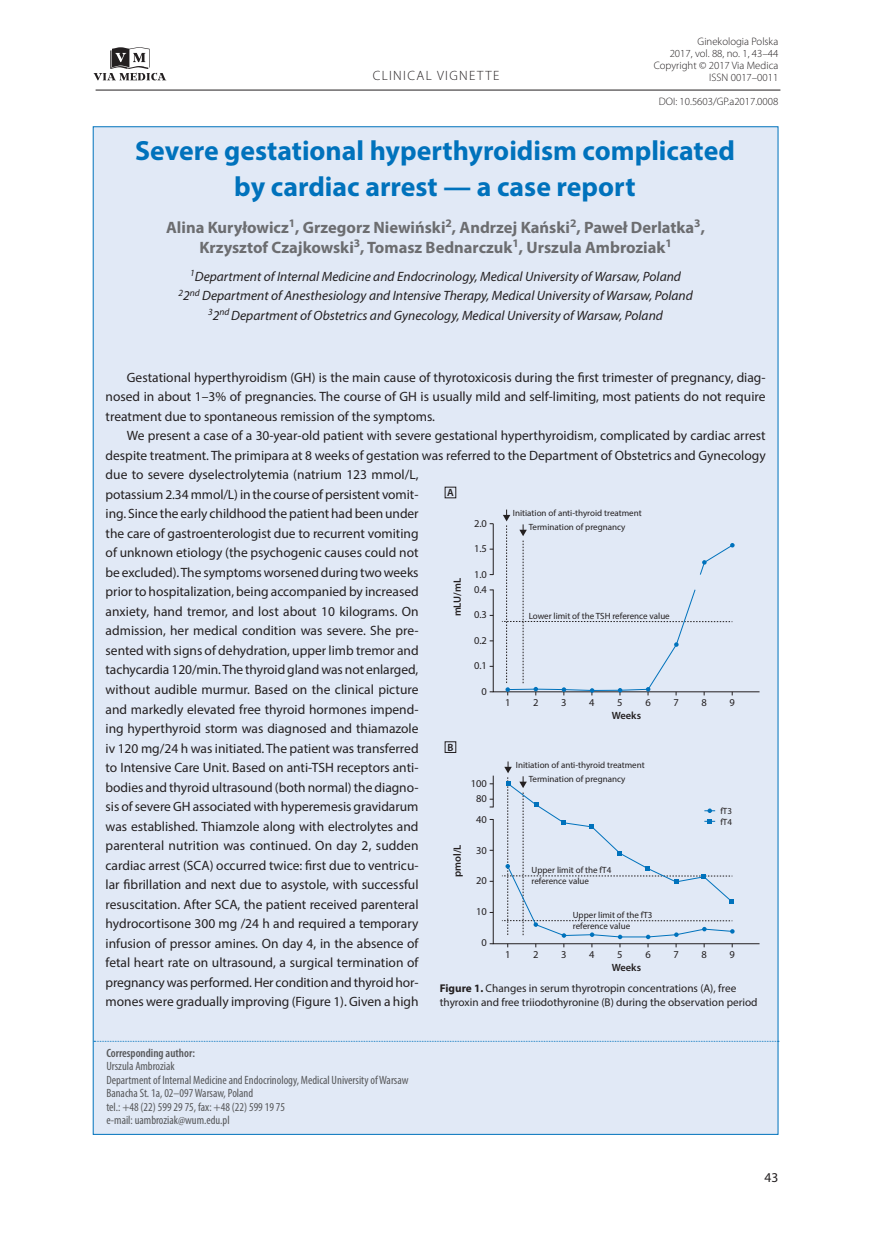
<style>
.page{position:relative;width:872px;height:1234px;background:#fff}
.page>*{position:absolute;margin:0;border:0;box-sizing:border-box;transform-origin:0 0}
._01_-_Tytuł_artykułu{font:700 27.75px/36px "Myriad Pro";color:#0072bc;text-align:center}
._02_-_Autor_artykułu{font:700 16.5px/19.8px "Myriad Pro";color:#6c6d70;text-align:center}
._08_-_Tekst{font:13.5px/19.5px "Myriad Pro";color:#231f20;text-align:justify}
._03_-_Klinika{font:italic 13.5px/19.5px "Myriad Pro";color:#231f20;text-align:center}
.t1{font:300 13.5px "Myriad Pro";letter-spacing:.1em;color:#231f20}
._04_-_Autor_-_adres{font:condensed 12px "Myriad Pro";color:#57585a}
._04_-_CV_-_Autor_-_t{font:600 condensed 12px "Myriad Pro";color:#57585a}
._21_-_Rycina_-_podpi{font:11.25px/14.2px "Myriad Pro";color:#231f20}
._99_Pagina_GP{font:300 10.8px "Myriad Pro";color:#231f20}
.t2{font:10.5px/15px "Myriad Pro";color:#231f20}
.t3{font:600 10.5px "Myriad Pro";color:#231f20}
.t4{font:9px/10.8px "Myriad Pro";color:#231f20}
.s1{font-weight:700}
</style>
<div class="page">
<svg style="left:94px;top:47px;width:72px;height:34px"></svg>
<hr style="left:96px;top:90px;width:684px;height:1px;background:#231f20">
<div style="left:93px;top:126px;width:685px;height:1008px;background:#e1e9f6"></div>
<svg style="left:94px;top:1040px;width:685px;height:1px"></svg>
<div style="left:445px;top:741px;width:11px;height:11px;border:1px solid #231f20"></div>
<svg style="left:489px;top:509px;width:271px;height:186px"></svg>
<svg style="left:489px;top:761px;width:271px;height:186px"></svg>
<p class="t1" style="left:373px;top:68px;width:128px">CLINICAL VIGNETTE</p>
<p class="_99_Pagina_GP" style="left:697px;top:36px;width:82px">Ginekologia Polska</p>
<p class="_99_Pagina_GP" style="left:669px;top:48px;width:110px">2017, vol. 88, no. 1, 43–44</p>
<p class="_99_Pagina_GP" style="left:653px;top:60px;width:126px">Copyright © 2017 Via Medica</p>
<p class="_99_Pagina_GP" style="left:709px;top:72px;width:71px">ISSN 0017–0011</p>
<p class="_99_Pagina_GP" style="left:659px;top:96px;width:121px">DOI: 10.5603/GP.a2017.0008</p>
<p class="_01_-_Tytuł_artykułu" style="left:135px;top:132px;width:601px">Severe gestational hyperthyroidism complicated by cardiac arrest — a case report</p>
<p class="_02_-_Autor_artykułu" style="left:166px;top:217px;width:540px">Alina Kuryłowicz<sup>1</sup>, Grzegorz Niewiński<sup>2</sup>, Andrzej Kański<sup>2</sup>, Paweł Derlatka<sup>3</sup>,<br>Krzysztof Czajkowski<sup>3</sup>, Tomasz Bednarczuk<sup>1</sup>, Urszula Ambroziak<sup>1</sup></p>
<p class="_03_-_Klinika" style="left:178px;top:266px;width:516px"><sup>1</sup>Department of Internal Medicine and Endocrinology, Medical University of Warsaw, Poland<br><sup>2</sup>2<sup>nd</sup> Department of Anesthesiology and Intensive Therapy, Medical University of Warsaw, Poland<br><sup>3</sup>2<sup>nd</sup> Department of Obstetrics and Gynecology, Medical University of Warsaw, Poland</p>
<p class="_08_-_Tekst" style="left:106px;top:367px;width:661px;text-indent:21px">Gestational hyperthyroidism (GH) is the main cause of thyrotoxicosis during the first trimester of pregnancy, diag&shy;nosed in about 1–3% of pregnancies. The course of GH is usually mild and self-limiting, most patients do not require treatment due to spontaneous remission of the symptoms.</p>
<p class="_08_-_Tekst" style="left:106px;top:425px;width:661px;text-align:left;text-indent:21px">We present a case of a 30-year-old patient with severe gestational hyperthyroidism, complicated by cardiac arrest despite treatment. The primipara at 8 weeks of gestation was referred to the Department of Obstetrics and Gynecology due to severe dyselectrolytemia (natrium 123 mmol/L,<br>potassium 2.34 mmol/L) in the course of persistent vomit-<br>ing. Since the early childhood the patient had been under<br>the care of gastroenterologist due to recurrent vomiting<br>of unknown etiology (the psychogenic causes could not<br>be excluded). The symptoms worsened during two weeks<br>prior to hospitalization, being accompanied by increased<br>anxiety, hand tremor, and lost about 10 kilograms. On<br>admission, her medical condition was severe. She pre-<br>sented with signs of dehydration, upper limb tremor and<br>tachycardia 120/min. The thyroid gland was not enlarged,<br>without audible murmur. Based on the clinical picture<br>and markedly elevated free thyroid hormones impend-<br>ing hyperthyroid storm was diagnosed and thiamazole<br>iv 120 mg/24 h was initiated. The patient was transferred<br>to Intensive Care Unit. Based on anti-TSH receptors anti-<br>bodies and thyroid ultrasound (both normal) the diagno-<br>sis of severe GH associated with hyperemesis gravidarum<br>was established. Thiamzole along with electrolytes and<br>parenteral nutrition was continued. On day 2, sudden<br>cardiac arrest (SCA) occurred twice: first due to ventricu-<br>lar fibrillation and next due to asystole, with successful<br>resuscitation. After SCA, the patient received parenteral<br>hydrocortisone 300 mg /24 h and required a temporary<br>infusion of pressor amines. On day 4, in the absence of<br>fetal heart rate on ultrasound, a surgical termination of<br>pregnancy was performed. Her condition and thyroid hor-<br>mones were gradually improving (Figure 1). Given a high</p>
<p class="t3" style="left:447px;top:486px;width:8px">A</p>
<p class="t4" style="left:513px;top:507px;width:130px">Initiation of anti-thyroid treatment</p>
<p class="t2" style="left:474px;top:515px;width:14px">2.0</p>
<p class="t2" style="left:474px;top:541px;width:14px">1.5</p>
<p class="t2" style="left:474px;top:566px;width:14px">1.0<br>0.4</p>
<p class="t2" style="left:474px;top:607px;width:14px">0.3</p>
<p class="t2" style="left:474px;top:632px;width:14px">0.2</p>
<p class="t2" style="left:474px;top:658px;width:14px">0.1</p>
<p class="t2" style="left:481px;top:683px;width:7px">0</p>
<p class="t4" style="left:528px;top:521px;width:98px">Termination of pregnancy</p>
<p class="t3" style="left:450px;top:616px;width:40px;rotate:-90deg">mLU/mL</p>
<p class="t4" style="left:528px;top:610px;width:143px">Lower limit of the TSH reference value</p>
<p class="t2" style="left:505px;top:694px;width:7px">1</p>
<p class="t2" style="left:533px;top:694px;width:7px">2</p>
<p class="t2" style="left:561px;top:694px;width:7px">3</p>
<p class="t2" style="left:589px;top:694px;width:7px">4</p>
<p class="t2" style="left:617px;top:694px;width:7px">5</p>
<p class="t2" style="left:645px;top:694px;width:7px">6</p>
<p class="t2" style="left:673px;top:694px;width:7px">7</p>
<p class="t2" style="left:701px;top:694px;width:7px">8</p>
<p class="t2" style="left:729px;top:694px;width:7px">9</p>
<p class="t3" style="left:612px;top:708px;width:31px">Weeks</p>
<p class="t3" style="left:447px;top:740px;width:8px">B</p>
<p class="t4" style="left:516px;top:759px;width:130px">Initiation of anti-thyroid treatment</p>
<p class="t4" style="left:528px;top:773px;width:98px">Termination of pregnancy</p>
<p class="t2" style="left:471px;top:775px;width:18px;text-align:center">100<br>80</p>
<p class="t2" style="left:476px;top:811px;width:12px">40</p>
<p class="t2" style="left:476px;top:842px;width:12px">30</p>
<p class="t2" style="left:476px;top:873px;width:12px">20</p>
<p class="t2" style="left:476px;top:903px;width:12px">10</p>
<p class="t2" style="left:481px;top:934px;width:7px">0</p>
<p class="t4" style="left:720px;top:805px;width:13px">fT3 fT4</p>
<p class="t3" style="left:450px;top:876px;width:34px;rotate:-90deg">pmol/L</p>
<p class="t4" style="left:531px;top:864px;width:81px">Upper limit of the fT4 reference value</p>
<p class="t4" style="left:573px;top:909px;width:81px">Upper limit of the fT3 reference value</p>
<p class="t2" style="left:505px;top:946px;width:7px">1</p>
<p class="t2" style="left:533px;top:946px;width:7px">2</p>
<p class="t2" style="left:561px;top:946px;width:7px">3</p>
<p class="t2" style="left:589px;top:946px;width:7px">4</p>
<p class="t2" style="left:617px;top:946px;width:7px">5</p>
<p class="t2" style="left:645px;top:946px;width:7px">6</p>
<p class="t2" style="left:673px;top:946px;width:7px">7</p>
<p class="t2" style="left:701px;top:946px;width:7px">8</p>
<p class="t2" style="left:729px;top:946px;width:7px">9</p>
<p class="t3" style="left:612px;top:960px;width:31px">Weeks</p>
<p class="_21_-_Rycina_-_podpi" style="left:440px;top:980px;width:319px"><span class="s1">Figure 1.</span> Changes in serum thyrotropin concentrations (A), free thyroxin and free triiodothyronine (B) during the observation period</p>
<p class="_04_-_CV_-_Autor_-_t" style="left:106px;top:1045px;width:90px">Corresponding author:</p>
<p class="_04_-_Autor_-_adres" style="left:106px;top:1058px;width:70px">Urszula Ambroziak</p>
<p class="_04_-_Autor_-_adres" style="left:106px;top:1072px;width:304px">Department of Internal Medicine and Endocrinology, Medical University of Warsaw</p>
<p class="_04_-_Autor_-_adres" style="left:106px;top:1085px;width:148px">Banacha St. 1a, 02–097 Warsaw, Poland</p>
<p class="_04_-_Autor_-_adres" style="left:106px;top:1099px;width:180px">tel.: +48 (22) 599 29 75, fax: +48 (22) 599 19 75</p>
<p class="_04_-_Autor_-_adres" style="left:106px;top:1112px;width:125px">e-mail: uambroziak@wum.edu.pl</p>
<p class="_08_-_Tekst" style="left:764px;top:1167px;width:15px">43</p>
</div>
